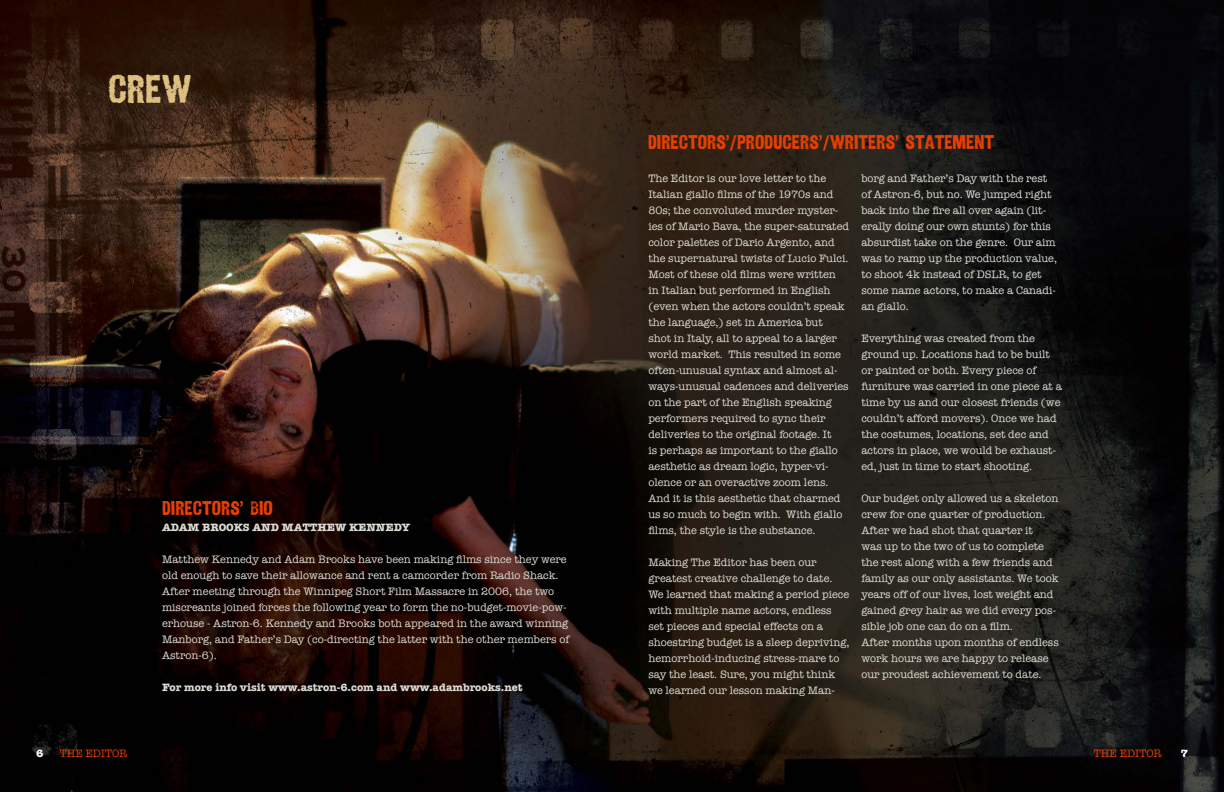
<style>
.page{position:relative;width:1224px;height:792px;background:#fff}
.page>*{position:absolute;margin:0;border:0;box-sizing:border-box;transform-origin:0 0}
.t1{font:40px "Asphaltum WF";color:#dcbf81}
.t2{font:20px "Asphaltum WF";color:#eb3f00}
.t3{font:11px/16px "American Typewriter";color:#dddcd4}
.t4{font:700 11px "American Typewriter";color:#dddcd4}
.t5{font:11px "American Typewriter";color:#eb3f00}
.t6{font:700 11px "American Typewriter";color:#fff}
.s1{font-family:"Abadi";font-weight:800;font-stretch:condensed}
</style>
<div class="page">
<img style="left:0;top:0;width:1224px;height:792px">
<h1 class="t1" style="left:108px;top:75px;width:85px">CREW</h1>
<h2 class="t2" style="left:162px;top:500px;width:112px">DIRECTORS’ BIO</h2>
<p class="t4" style="left:162px;top:517px;width:250px">ADAM BROOKS AND MATTHEW KENNEDY</p>
<p class="t3" style="left:162px;top:551px;width:409px">Matthew Kennedy and Adam Brooks have been making films since they were old enough to save their allowance and rent a camcorder from Radio Shack.<br>After meeting through the Winnipeg Short Film Massacre in 2006, the two miscreants joined forces the following year to form the no-budget-movie-pow&shy;erhouse - Astron-6. Kennedy and Brooks both appeared in the award winning Manborg, and Father’s Day (co-directing the latter with the other members of Astron-6).</p>
<p class="t4" style="left:162px;top:678px;width:362px">For more info visit www.astron-6.com and www.adambrooks.net</p>
<h2 class="t2" style="left:648px;top:135px;width:348px">DIRECTORS’<span class="s1">/</span>PRODUCERS’<span class="s1">/</span>WRITERS’ STATEMENT</h2>
<p class="t3" style="left:648px;top:170px;width:202px">The Editor is our love letter to the Italian giallo films of the 1970s and 80s; the convoluted murder myster&shy;ies of Mario Bava, the super-saturated color palettes of Dario Argento, and the supernatural twists of Lucio Fulci.<br>Most of these old films were written<br>in Italian but performed in English (even when the actors couldn’t speak the language,) set in America but<br>shot in Italy, all to appeal to a larger world market. This resulted in some often-unusual syntax and almost al&shy;ways-unusual cadences and deliveries on the part of the English speaking performers required to sync their deliveries to the original footage. It<br>is perhaps as important to the giallo aesthetic as dream logic, hyper-vi&shy;olence or an overactive zoom lens.<br>And it is this aesthetic that charmed us so much to begin with. With giallo films, the style is the substance.</p>
<p class="t3" style="left:648px;top:554px;width:203px">Making The Editor has been our greatest creative challenge to date.<br>We learned that making a period piece with multiple name actors, endless set pieces and special effects on a shoestring budget is a sleep depriving, hemorrhoid-inducing stress-mare to say the least. Sure, you might think we learned our lesson making Man-</p>
<p class="t3" style="left:861px;top:170px;width:197px">borg and Father’s Day with the rest of Astron-6, but no. We jumped right back into the fire all over again (lit&shy;erally doing our own stunts) for this absurdist take on the genre. Our aim was to ramp up the production value, to shoot 4k instead of DSLR, to get some name actors, to make a Canadi&shy;an giallo.</p>
<p class="t3" style="left:861px;top:330px;width:202px">Everything was created from the ground up. Locations had to be built or painted or both. Every piece of furniture was carried in one piece at a time by us and our closest friends (we couldn’t afford movers). Once we had the costumes, locations, set dec and actors in place, we would be exhaust&shy;ed, just in time to start shooting.</p>
<p class="t3" style="left:861px;top:490px;width:199px">Our budget only allowed us a skeleton crew for one quarter of production.<br>After we had shot that quarter it<br>was up to the two of us to complete the rest along with a few friends and family as our only assistants. We took years off of our lives, lost weight and gained grey hair as we did every pos&shy;sible job one can do on a film.<br>After months upon months of endless work hours we are happy to release our proudest achievement to date.</p>
<p class="t6" style="left:36px;top:744px;width:9px">6</p>
<p class="t5" style="left:60px;top:745px;width:69px">THE EDITOR</p>
<p class="t5" style="left:1094px;top:745px;width:69px">THE EDITOR</p>
<p class="t6" style="left:1181px;top:744px;width:9px">7</p>
</div>
